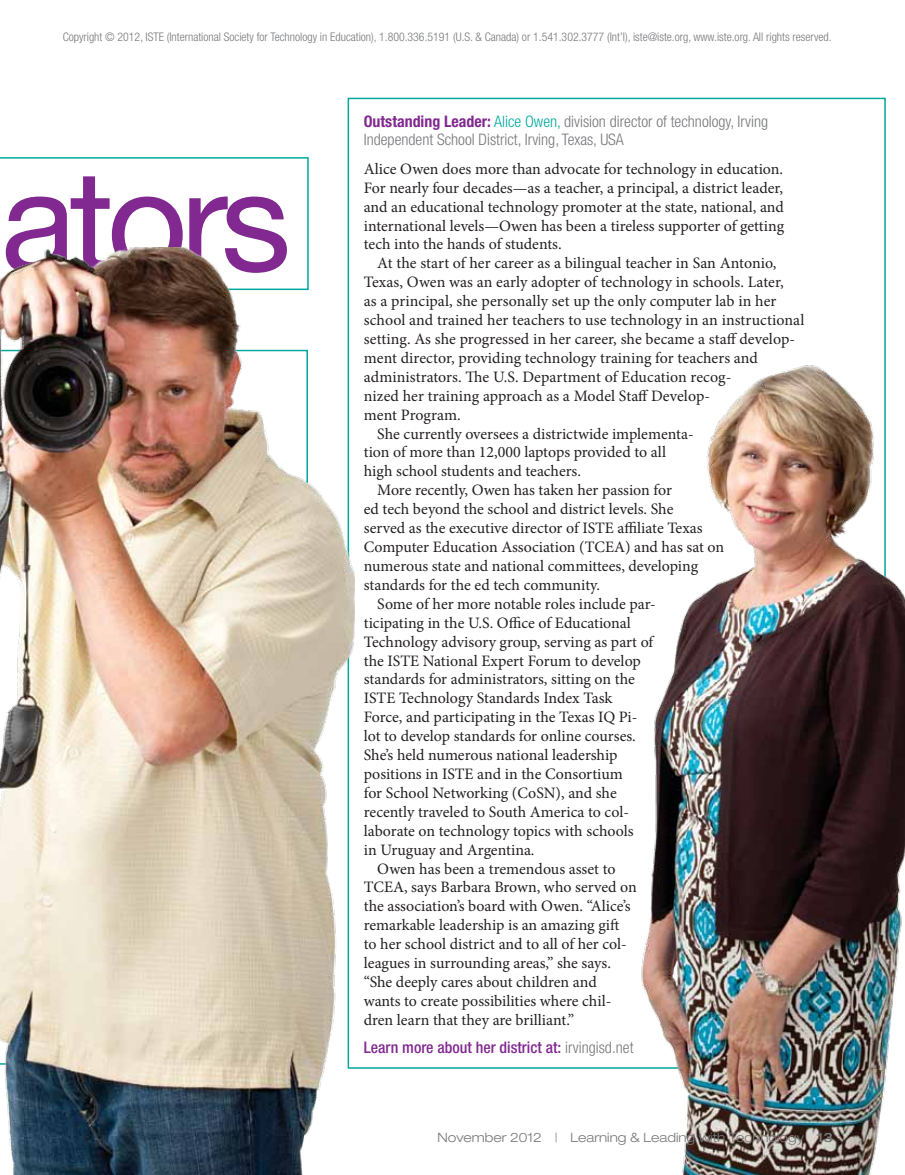
<style>
.page{position:relative;width:905px;height:1175px;background:#fff}
.page>*{position:absolute;margin:0;border:0;box-sizing:border-box;transform-origin:0 0}
.t1{font:141px "Helvetica Neue LT Std";letter-spacing:-.05em;color:#812990}
.t2{font:15.9px/18.9px "Minion Pro";color:#231f20;text-align:justify}
.t3{font:300 condensed 15.9px/18.9px "Helvetica Neue LT Std";color:#77787b}
.t4{font:500 condensed 15.9px "Helvetica Neue LT Std";color:#812990}
.t5{font:300 expanded 12.9px "Helvetica Neue LT Std";color:#77787b}
.t6{font:300 condensed 11.85px "Helvetica Neue LT Std";color:#77787b}
.s1{font-weight:700;color:#812990}
.s2{color:#00a99d}
.s3{font-weight:300;color:#77787b}
.s4{font-weight:500}
</style>
<div class="page">
<img style="left:635px;top:360px;width:269px;height:814px">
<svg style="left:0;top:157px;width:309px;height:90px"></svg>
<img style="left:0;top:247px;width:355px;height:927px">
<p class="t6" style="left:63px;top:30px;width:770px">Copyright © 2012, ISTE (International Society for Technology in Education), 1.800.336.5191 (U.S. &amp; Canada) or 1.541.302.3777 (Int’l), iste@iste.org, www.iste.org. All rights reserved.</p>
<h1 class="t1" style="left:1px;top:137px;width:292px">ators</h1>
<p class="t3" style="left:364px;top:111px;width:406px"><span class="s1">Outstanding Leader:</span> <span class="s2">Alice Owen,</span> division director of technology, Irving<br>Independent School District, Irving, Texas, USA</p>
<p class="t2" style="left:364px;top:159px;width:422px">Alice Owen does more than advocate for technology in education.<br>For nearly four decades—as a teacher, a principal, a district leader, and an educational technology promoter at the state, national, and international levels—Owen has been a tireless supporter of getting tech into the hands of students.</p>
<p class="t2" style="left:377px;top:254px;width:401px">At the start of her career as a bilingual teacher in San Antonio,</p>
<p class="t2" style="left:364px;top:273px;width:421px">Texas, Owen was an early adopter of technology in schools. Later,</p>
<p class="t2" style="left:364px;top:292px;width:414px">as a principal, she personally set up the only computer lab in her</p>
<p class="t2" style="left:364px;top:310px;width:442px">school and trained her teachers to use technology in an instructional</p>
<p class="t2" style="left:364px;top:329px;width:433px">setting. As she progressed in her career, she became a staff develop-</p>
<p class="t2" style="left:364px;top:348px;width:396px">ment director, providing technology training for teachers and</p>
<p class="t2" style="left:364px;top:367px;width:369px">administrators. The U.S. Department of Education recog-</p>
<p class="t2" style="left:364px;top:386px;width:348px">nized her training approach as a Model Staff Develop-</p>
<p class="t2" style="left:364px;top:405px;width:99px">ment Program.</p>
<p class="t2" style="left:377px;top:424px;width:318px">She currently oversees a districtwide implementa-</p>
<p class="t2" style="left:364px;top:443px;width:304px">tion of more than 12,000 laptops provided to all</p>
<p class="t2" style="left:364px;top:462px;width:219px">high school students and teachers.</p>
<p class="t2" style="left:377px;top:481px;width:296px">More recently, Owen has taken her passion for</p>
<p class="t2" style="left:364px;top:500px;width:311px">ed tech beyond the school and district levels. She</p>
<p class="t2" style="left:364px;top:518px;width:340px">served as the executive director of ISTE affiliate Texas</p>
<p class="t2" style="left:364px;top:537px;width:362px">Computer Education Association (TCEA) and has sat on</p>
<p class="t2" style="left:364px;top:556px;width:336px">numerous state and national committees, developing</p>
<p class="t2" style="left:364px;top:575px;width:238px">standards for the ed tech community.</p>
<p class="t2" style="left:377px;top:594px;width:280px">Some of her more notable roles include par-</p>
<p class="t2" style="left:364px;top:613px;width:269px">ticipating in the U.S. Office of Educational</p>
<p class="t2" style="left:364px;top:632px;width:291px">Technology advisory group, serving as part of</p>
<p class="t2" style="left:364px;top:651px;width:279px">the ISTE National Expert Forum to develop</p>
<p class="t2" style="left:364px;top:670px;width:273px">standards for administrators, sitting on the</p>
<p class="t2" style="left:364px;top:689px;width:250px">ISTE Technology Standards Index Task</p>
<p class="t2" style="left:364px;top:708px;width:275px">Force, and participating in the Texas IQ Pi-</p>
<p class="t2" style="left:364px;top:726px;width:273px">lot to develop standards for online courses.</p>
<p class="t2" style="left:364px;top:745px;width:255px">She’s held numerous national leadership</p>
<p class="t2" style="left:364px;top:764px;width:260px">positions in ISTE and in the Consortium</p>
<p class="t2" style="left:364px;top:783px;width:254px">for School Networking (CoSN), and she</p>
<p class="t2" style="left:364px;top:802px;width:267px">recently traveled to South America to col-</p>
<p class="t2" style="left:364px;top:821px;width:271px">laborate on technology topics with schools</p>
<p class="t2" style="left:364px;top:840px;width:172px">in Uruguay and Argentina.</p>
<p class="t2" style="left:377px;top:859px;width:240px">Owen has been a tremendous asset to</p>
<p class="t2" style="left:364px;top:878px;width:274px">TCEA, says Barbara Brown, who served on</p>
<p class="t2" style="left:364px;top:897px;width:268px">the association’s board with Owen. “Alice’s</p>
<p class="t2" style="left:364px;top:915px;width:257px">remarkable leadership is an amazing gift</p>
<p class="t2" style="left:364px;top:934px;width:264px">to her school district and to all of her col-</p>
<p class="t2" style="left:364px;top:953px;width:249px">leagues in surrounding areas,” she says.</p>
<p class="t2" style="left:364px;top:972px;width:234px">“She deeply cares about children and</p>
<p class="t2" style="left:364px;top:991px;width:249px">wants to create possibilities where chil-</p>
<p class="t2" style="left:364px;top:1010px;width:212px">dren learn that they are brilliant.”</p>
<p class="t4" style="left:364px;top:1038px;width:271px">Learn more about her district at: <span class="s3">irvingisd.net</span></p>
<p class="t5" style="left:437px;top:1129px;width:397px">November 2012 | Learning &amp; Leading with Technology <span class="s4">13</span></p>
</div>
